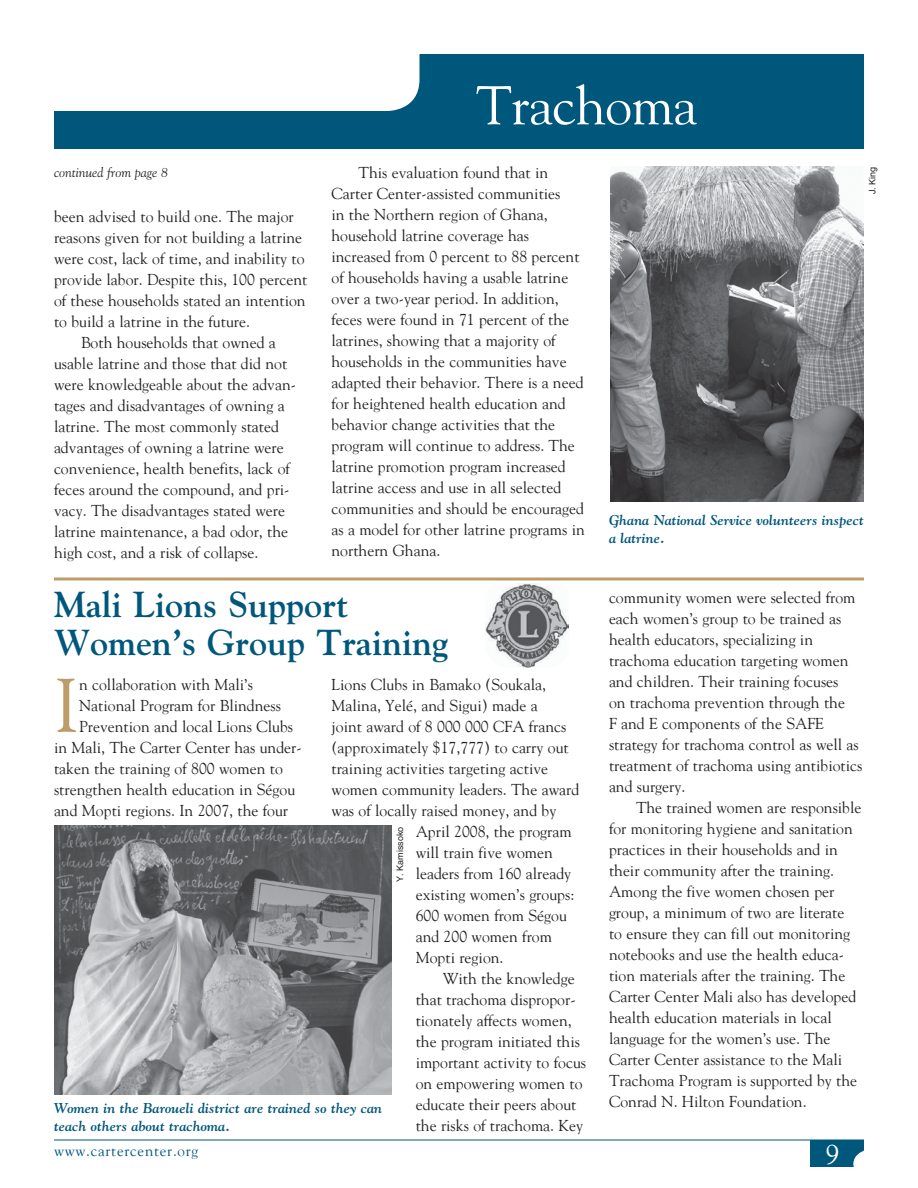
<style>
.page{position:relative;width:918px;height:1188px;background:#fff}
.page>*{position:absolute;margin:0;border:0;box-sizing:border-box;transform-origin:0 0}
.t1{font:75.15px "Goudy";color:#be9c6a}
.t2{font:54px "Goudy";letter-spacing:-.01em;color:#fff}
.t3{font:36px/37.5px "Goudy Bold Os F";color:#00577c}
.t4{font:15.75px/21px "Goudy";color:#232020}
.t5{font:15px "Goudy";letter-spacing:.05em;color:#00577c}
.t6{font:14.25px/18px "Goudy Bold Italic Os F";color:#00577c}
.t7{font:13.5px "Goudy Italic Os F";color:#232020}
.t8{font:9px "Helvetica";color:#232020}
</style>
<div class="page">
<div style="left:54px;top:54px;width:810px;height:94px;background:#00577c"></div>
<div style="left:810px;top:1140px;width:54px;height:27px;background:#00577c"></div>
<div style="left:853px;top:1147px;width:54px;height:34px;background:#fff;border-radius:50%"></div>
<hr style="left:54px;top:1140px;width:810px;height:1px;background:#00577c">
<div style="left:54px;top:54px;width:365px;height:57px;background:#fff"></div>
<img style="left:610px;top:166px;width:254px;height:335px">
<img style="left:54px;top:826px;width:338px;height:269px">
<hr style="left:54px;top:578px;width:810px;height:2px;background:#be9c6a">
<img style="left:485px;top:584px;width:83px;height:83px">
<p class="t7" style="left:54px;top:164px;width:115px">continued from page 8</p>
<p class="t4" style="left:54px;top:205px;width:241px">been advised to build one. The major</p>
<p class="t4" style="left:54px;top:226px;width:250px">reasons given for not building a latrine</p>
<p class="t4" style="left:54px;top:247px;width:252px">were cost, lack of time, and inability to</p>
<p class="t4" style="left:54px;top:268px;width:255px">provide labor. Despite this, 100 percent</p>
<p class="t4" style="left:54px;top:289px;width:253px">of these households stated an intention</p>
<p class="t4" style="left:54px;top:310px;width:198px">to build a latrine in the future.</p>
<p class="t4" style="left:81px;top:331px;width:196px">Both households that owned a</p>
<p class="t4" style="left:54px;top:352px;width:235px">usable latrine and those that did not</p>
<p class="t4" style="left:54px;top:373px;width:244px">were knowledgeable about the advan-</p>
<p class="t4" style="left:54px;top:394px;width:232px">tages and disadvantages of owning a</p>
<p class="t4" style="left:54px;top:415px;width:227px">latrine. The most commonly stated</p>
<p class="t4" style="left:54px;top:436px;width:231px">advantages of owning a latrine were</p>
<p class="t4" style="left:54px;top:457px;width:237px">convenience, health benefits, lack of</p>
<p class="t4" style="left:54px;top:478px;width:237px">feces around the compound, and pri-</p>
<p class="t4" style="left:54px;top:499px;width:233px">vacy. The disadvantages stated were</p>
<p class="t4" style="left:54px;top:520px;width:236px">latrine maintenance, a bad odor, the</p>
<p class="t4" style="left:54px;top:541px;width:206px">high cost, and a risk of collapse.</p>
<h2 class="t2" style="left:476px;top:73px;width:223px">Trachoma</h2>
<p class="t4" style="left:332px;top:162px;width:255px;text-indent:27px">This evaluation found that in Carter Center-assisted communities<br>in the Northern region of Ghana, household latrine coverage has increased from 0 percent to 88 percent of households having a usable latrine over a two-year period. In addition, feces were found in 71 percent of the latrines, showing that a majority of households in the communities have adapted their behavior. There is a need for heightened health education and behavior change activities that the program will continue to address. The latrine promotion program increased latrine access and use in all selected communities and should be encouraged as a model for other latrine programs in northern Ghana.</p>
<p class="t8" style="left:867px;top:194px;width:29px;rotate:-90deg">J. King</p>
<p class="t6" style="left:609px;top:511px;width:256px">Ghana National Service volunteers inspect a latrine.</p>
<h3 class="t3" style="left:54px;top:585px;width:396px">Mali Lions Support<br>Women’s Group Training</h3>
<p class="t4" style="left:332px;top:673px;width:216px">Lions Clubs in Bamako (Soukala,</p>
<p class="t4" style="left:332px;top:694px;width:208px">Malina, Yelé, and Sigui) made a</p>
<p class="t4" style="left:332px;top:715px;width:237px">joint award of 8 000 000 CFA francs</p>
<p class="t4" style="left:332px;top:736px;width:239px">(approximately $17,777) to carry out</p>
<p class="t4" style="left:332px;top:757px;width:218px">training activities targeting active</p>
<p class="t4" style="left:332px;top:778px;width:249px">women community leaders. The award</p>
<p class="t4" style="left:332px;top:799px;width:226px">was of locally raised money, and by</p>
<p class="t4" style="left:416px;top:820px;width:158px">April 2008, the program</p>
<p class="t4" style="left:416px;top:841px;width:139px">will train five women</p>
<p class="t4" style="left:416px;top:862px;width:157px">leaders from 160 already</p>
<p class="t4" style="left:416px;top:883px;width:160px">existing women’s groups:</p>
<p class="t4" style="left:416px;top:904px;width:153px">600 women from Ségou</p>
<p class="t4" style="left:416px;top:925px;width:138px">and 200 women from</p>
<p class="t4" style="left:416px;top:946px;width:89px">Mopti region.</p>
<p class="t4" style="left:443px;top:967px;width:134px">With the knowledge</p>
<p class="t4" style="left:416px;top:988px;width:161px">that trachoma dispropor-</p>
<p class="t4" style="left:416px;top:1009px;width:158px">tionately affects women,</p>
<p class="t4" style="left:416px;top:1030px;width:166px">the program initiated this</p>
<p class="t4" style="left:416px;top:1051px;width:172px">important activity to focus</p>
<p class="t4" style="left:416px;top:1072px;width:168px">on empowering women to</p>
<p class="t4" style="left:416px;top:1093px;width:162px">educate their peers about</p>
<p class="t4" style="left:416px;top:1114px;width:169px">the risks of trachoma. Key</p>
<h1 class="t1" style="left:54px;top:660px;width:27px">I</h1>
<p class="t4" style="left:79px;top:673px;width:175px">n collaboration with Mali’s</p>
<p class="t4" style="left:79px;top:694px;width:203px">National Program for Blindness</p>
<p class="t4" style="left:79px;top:715px;width:216px">Prevention and local Lions Clubs</p>
<p class="t4" style="left:54px;top:736px;width:249px">in Mali, The Carter Center has under-</p>
<p class="t4" style="left:54px;top:757px;width:230px">taken the training of 800 women to</p>
<p class="t4" style="left:54px;top:778px;width:243px">strengthen health education in Ségou</p>
<p class="t4" style="left:54px;top:799px;width:236px">and Mopti regions. In 2007, the four</p>
<p class="t8" style="left:395px;top:882px;width:57px;rotate:-90deg">Y. Kamissoko</p>
<p class="t6" style="left:54px;top:1099px;width:330px">Women in the Baroueli district are trained so they can teach others about trachoma.</p>
<p class="t5" style="left:54px;top:1142px;width:146px">www.cartercenter.org</p>
<p class="t4" style="left:609px;top:586px;width:255px">community women were selected from each women’s group to be trained as health educators, specializing in trachoma education targeting women and children. Their training focuses<br>on trachoma prevention through the<br>F and E components of the SAFE strategy for trachoma control as well as treatment of trachoma using antibiotics and surgery.</p>
<p class="t4" style="left:609px;top:796px;width:254px;text-indent:27px">The trained women are responsible for monitoring hygiene and sanitation practices in their households and in their community after the training.<br>Among the five women chosen per group, a minimum of two are literate to ensure they can fill out monitoring notebooks and use the health educa&shy;tion materials after the training. The Carter Center Mali also has developed health education materials in local language for the women’s use. The Carter Center assistance to the Mali Trachoma Program is supported by the Conrad N. Hilton Foundation.</p>
</div>
